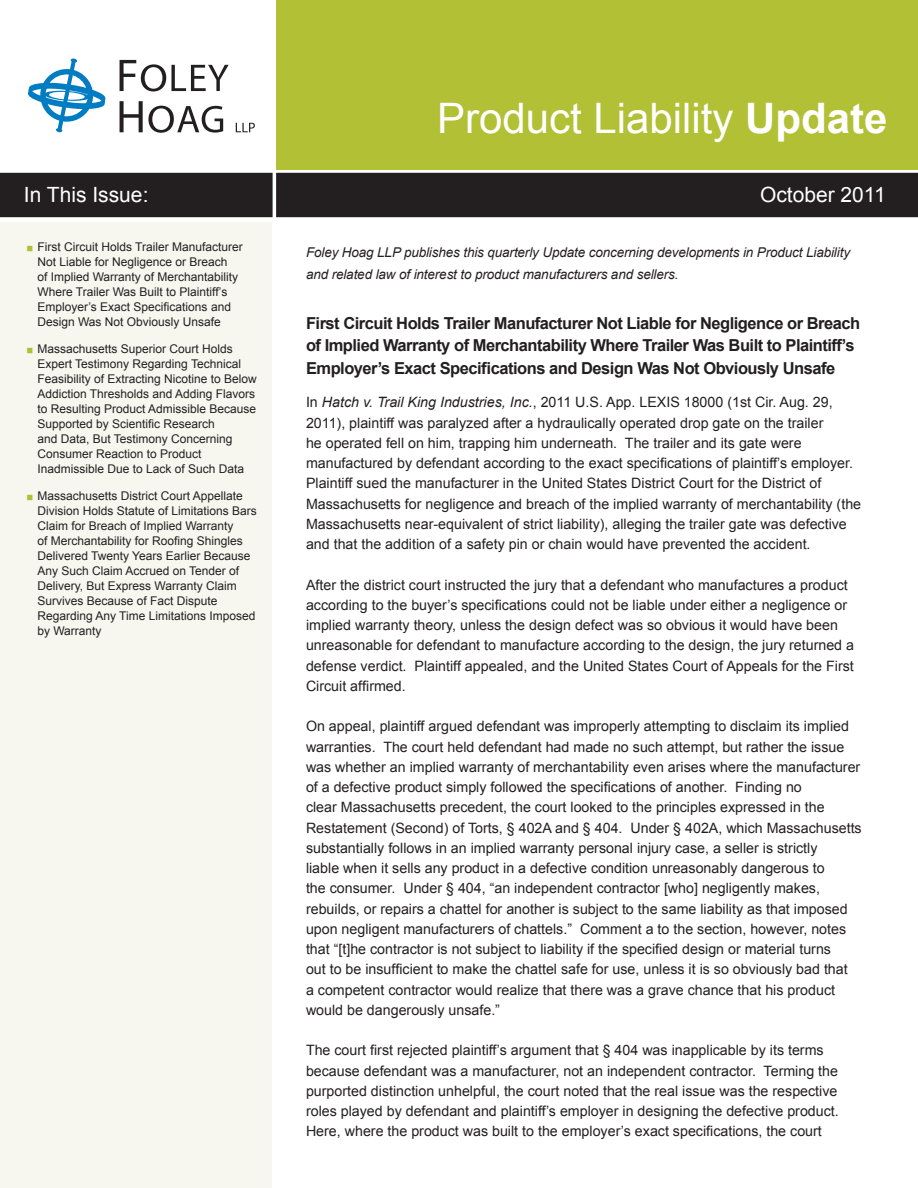
<style>
.page{position:relative;width:918px;height:1188px;background:#fff}
.page>*{position:absolute;margin:0;border:0;box-sizing:border-box;transform-origin:0 0}
.t1{font:42px "Arial";color:#fff}
.t2{font:21px "Arial";color:#fff}
.t3{font:700 16.5px/22.5px "Arial";letter-spacing:-.03em;color:#231f20}
.t4{font:14.25px/20.2px "Arial";color:#231f20}
.t5{font:italic 13.5px/21.8px "Arial";letter-spacing:-.01em;color:#231f20}
.t6{font:12px/15px "Arial";color:#231f20}
.s1{font-weight:700}
.s2{color:#b2c035}
.s3{font-style:italic}
</style>
<div class="page">
<div style="left:276px;top:0;width:642px;height:170px;background:#b2c035"></div>
<div style="left:277px;top:174px;width:640px;height:42px;background:#231f20"></div>
<div style="left:276px;top:173px;width:642px;height:44px;border:2px solid #231f20"></div>
<div style="left:1px;top:174px;width:271px;height:42px;background:#231f20"></div>
<div style="left:0;top:173px;width:273px;height:44px;border:2px solid #231f20"></div>
<svg style="left:28px;top:58px;width:78px;height:75px"></svg>
<svg style="left:120px;top:60px;width:109px;height:31px"></svg>
<svg style="left:120px;top:101px;width:103px;height:32px"></svg>
<svg style="left:236px;top:123px;width:19px;height:9px"></svg>
<div style="left:0;top:223px;width:272px;height:965px;background:#f7f7ef"></div>
<h1 class="t1" style="left:437px;top:90px;width:452px">Product Liability <span class="s1">Update</span></h1>
<h2 class="t2" style="left:24px;top:181px;width:126px">In This Issue:</h2>
<h2 class="t2" style="left:760px;top:181px;width:127px">October 2011</h2>
<p class="t6" style="left:37px;top:239px;width:207px;text-indent:-11px"><span class="s2">◼</span> First Circuit Holds Trailer Manufacturer Not Liable for Negligence or Breach<br>of Implied Warranty of Merchantability Where Trailer Was Built to Plaintiff’s Employer’s Exact Specifications and Design Was Not Obviously Unsafe</p>
<p class="t6" style="left:37px;top:341px;width:221px;text-indent:-11px"><span class="s2">◼</span> Massachusetts Superior Court Holds Expert Testimony Regarding Technical Feasibility of Extracting Nicotine to Below Addiction Thresholds and Adding Flavors to Resulting Product Admissible Because Supported by Scientific Research<br>and Data, But Testimony Concerning Consumer Reaction to Product Inadmissible Due to Lack of Such Data</p>
<p class="t6" style="left:37px;top:488px;width:221px;text-indent:-11px"><span class="s2">◼</span> Massachusetts District Court Appellate Division Holds Statute of Limitations Bars Claim for Breach of Implied Warranty<br>of Merchantability for Roofing Shingles Delivered Twenty Years Earlier Because Any Such Claim Accrued on Tender of Delivery, But Express Warranty Claim Survives Because of Fact Dispute Regarding Any Time Limitations Imposed by Warranty</p>
<p class="t5" style="left:306px;top:242px;width:546px">Foley Hoag LLP publishes this quarterly Update concerning developments in Product Liability and related law of interest to product manufacturers and sellers.</p>
<p class="t3" style="left:306px;top:312px;width:556px">First Circuit Holds Trailer Manufacturer Not Liable for Negligence or Breach of Implied Warranty of Merchantability Where Trailer Was Built to Plaintiff’s<br>Employer’s Exact Specifications and Design Was Not Obviously Unsafe</p>
<p class="t4" style="left:306px;top:392px;width:557px">In <span class="s3">Hatch v. Trail King Industries, Inc.</span>, 2011 U.S. App. LEXIS 18000 (1st Cir. Aug. 29, 2011), plaintiff was paralyzed after a hydraulically operated drop gate on the trailer<br>he operated fell on him, trapping him underneath. The trailer and its gate were manufactured by defendant according to the exact specifications of plaintiff’s employer.<br>Plaintiff sued the manufacturer in the United States District Court for the District of Massachusetts for negligence and breach of the implied warranty of merchantability (the Massachusetts near-equivalent of strict liability), alleging the trailer gate was defective and that the addition of a safety pin or chain would have prevented the accident.</p>
<p class="t4" style="left:306px;top:575px;width:550px">After the district court instructed the jury that a defendant who manufactures a product according to the buyer’s specifications could not be liable under either a negligence or implied warranty theory, unless the design defect was so obvious it would have been unreasonable for defendant to manufacture according to the design, the jury returned a defense verdict. Plaintiff appealed, and the United States Court of Appeals for the First Circuit affirmed.</p>
<p class="t4" style="left:306px;top:716px;width:557px">On appeal, plaintiff argued defendant was improperly attempting to disclaim its implied warranties. The court held defendant had made no such attempt, but rather the issue was whether an implied warranty of merchantability even arises where the manufacturer of a defective product simply followed the specifications of another. Finding no<br>clear Massachusetts precedent, the court looked to the principles expressed in the Restatement (Second) of Torts, § 402A and § 404. Under § 402A, which Massachusetts substantially follows in an implied warranty personal injury case, a seller is strictly<br>liable when it sells any product in a defective condition unreasonably dangerous to<br>the consumer. Under § 404, “an independent contractor [who] negligently makes, rebuilds, or repairs a chattel for another is subject to the same liability as that imposed upon negligent manufacturers of chattels.” Comment a to the section, however, notes that “[t]he contractor is not subject to liability if the specified design or material turns<br>out to be insufficient to make the chattel safe for use, unless it is so obviously bad that<br>a competent contractor would realize that there was a grave chance that his product would be dangerously unsafe.”</p>
<p class="t4" style="left:306px;top:1040px;width:534px">The court first rejected plaintiff’s argument that § 404 was inapplicable by its terms because defendant was a manufacturer, not an independent contractor. Terming the purported distinction unhelpful, the court noted that the real issue was the respective roles played by defendant and plaintiff’s employer in designing the defective product.<br>Here, where the product was built to the employer’s exact specifications, the court</p>
</div>
